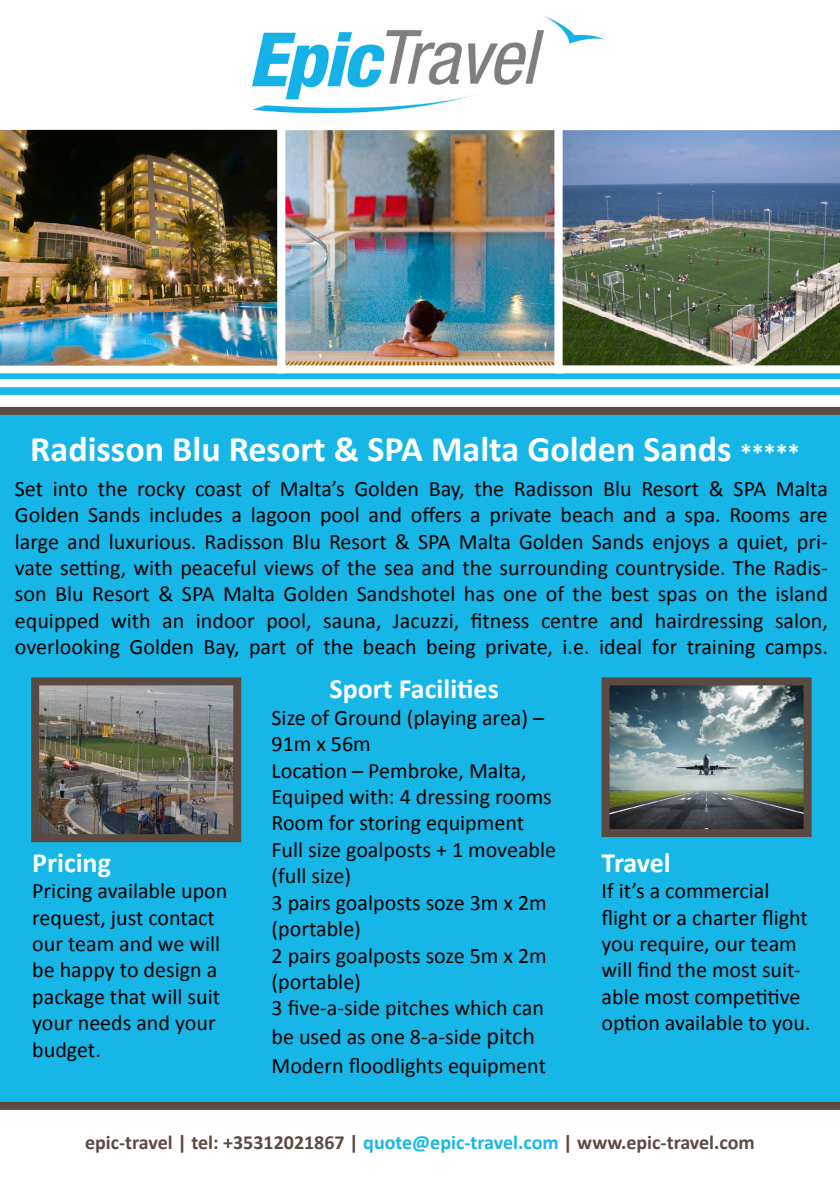
<style>
.page{position:relative;width:840px;height:1191px;background:#fff}
.page>*{position:absolute;margin:0;border:0;box-sizing:border-box;transform-origin:0 0}
.t1{font:700 36px "Calibri";color:#fff}
.t2{font:700 28px "Calibri";color:#fff}
.t3{font:22px/26.4px "Calibri";color:#000}
.t4{font:700 20px "Calibri";color:#5a4a42}
.s1{font-size:24px}
.s2{color:#16b7e7}
</style>
<div class="page">
<div style="left:0;top:346px;width:839px;height:761px;background:#16b7e7"></div>
<div style="left:0;top:379px;width:839px;height:8px;background:#fff"></div>
<div style="left:0;top:1101px;width:839px;height:8px;background:#5a4a42"></div>
<div style="left:0;top:395px;width:839px;height:20px;background:#fff"></div>
<img style="left:40px;top:686px;width:192px;height:147px">
<div style="left:31px;top:677px;width:210px;height:165px;border:8px solid #5a4a42"></div>
<img style="left:610px;top:686px;width:192px;height:142px">
<div style="left:601px;top:677px;width:210px;height:160px;border:8px solid #5a4a42"></div>
<img style="left:0;top:129px;width:277px;height:244px">
<img style="left:286px;top:131px;width:267px;height:233px">
<div style="left:277px;top:122px;width:285px;height:251px;border:8px solid #fff"></div>
<img style="left:554px;top:122px;width:285px;height:251px">
<img style="left:252px;top:17px;width:352px;height:96px">
<div style="left:0;top:407px;width:839px;height:8px;background:#5a4a42"></div>
<h1 class="t1" style="left:30px;top:426px;width:770px">Radisson Blu Resort &amp; SPA Malta Golden Sands <span class="s1">*****</span></h1>
<p class="t3" style="left:15px;top:475px;width:814px;text-align:justify">Set into the rocky coast of Malta’s Golden Bay, the Radisson Blu Resort &amp; SPA Malta Golden Sands includes a lagoon pool and offers a private beach and a spa. Rooms are large and luxurious. Radisson Blu Resort &amp; SPA Malta Golden Sands enjoys a quiet, pri&shy;vate setting, with peaceful views of the sea and the surrounding countryside. The Radis&shy;son Blu Resort &amp; SPA Malta Golden Sandshotel has one of the best spas on the island equipped with an indoor pool, sauna, Jacuzzi, fitness centre and hairdressing salon, overlooking Golden Bay, part of the beach being private, i.e. ideal for training camps.</p>
<p class="t2" style="left:32px;top:844px;width:80px">Pricing</p>
<p class="t3" style="left:32px;top:877px;width:197px">Pricing available upon request, just contact our team and we will be happy to design a package that will suit your needs and your budget.</p>
<p class="t2" style="left:329px;top:671px;width:171px">Sport Facilities</p>
<p class="t3" style="left:271px;top:704px;width:286px">Size of Ground (playing area) –<br>91m x 56m<br>Location – Pembroke, Malta,<br>Equiped with: 4 dressing rooms<br>Room for storing equipment<br>Full size goalposts + 1 moveable (full size)<br>3 pairs goalposts soze 3m x 2m (portable)<br>2 pairs goalposts soze 5m x 2m (portable)<br>3 five-a-side pitches which can</p>
<p class="t3" style="left:271px;top:1022px;width:276px;line-height:28.8px">be used as one 8-a-side <span class="s1">pitch<br></span>Modern floodlights equipment</p>
<p class="t2" style="left:601px;top:844px;width:71px">Travel</p>
<p class="t3" style="left:601px;top:877px;width:210px">If it’s a commercial flight or a charter flight you require, our team will find the most suit&shy;able most competitive option available to you.</p>
<p class="t4" style="left:85px;top:1129px;width:671px">epic-travel | tel: +35312021867 | <span class="s2">quote@epic-travel.com</span> | www.epic-travel.com</p>
</div>
